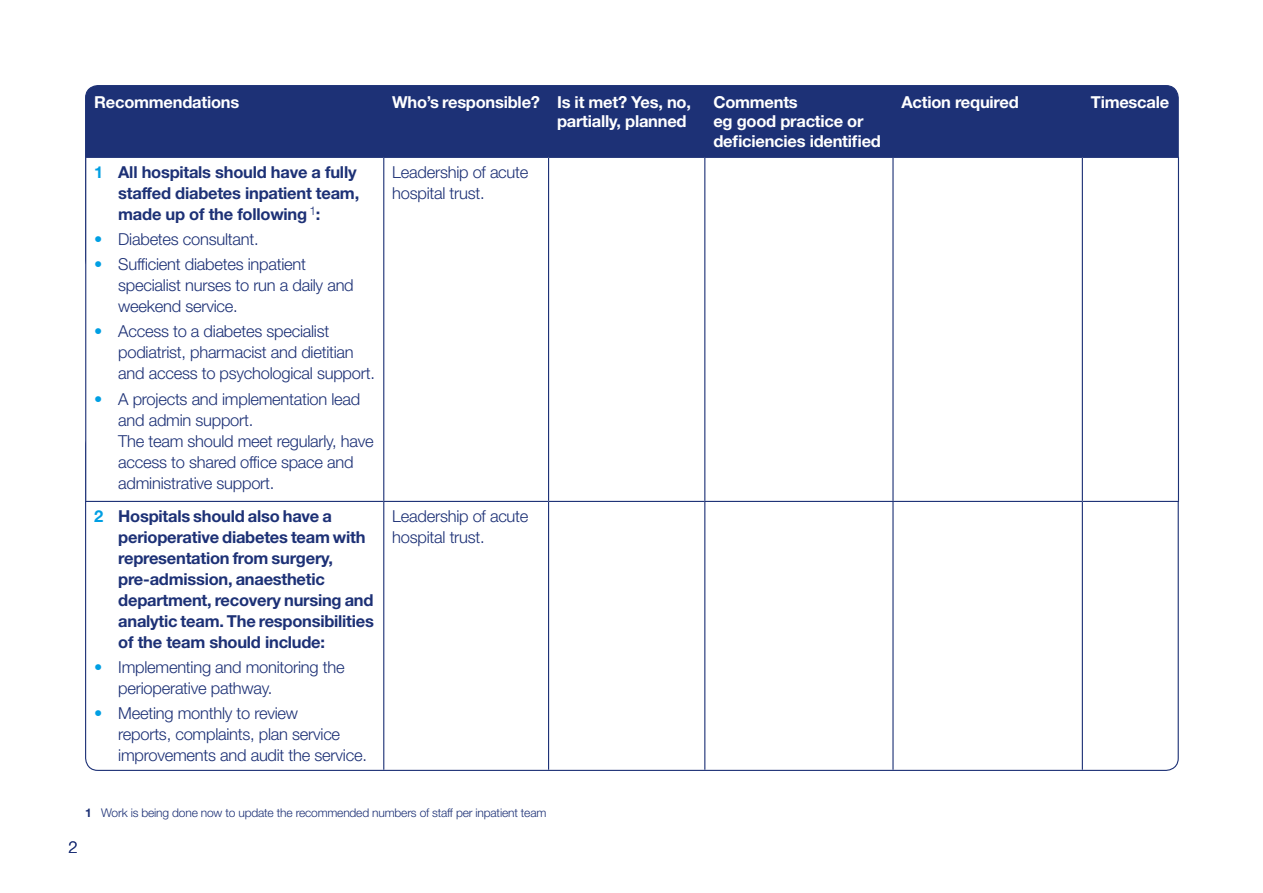
<style>
.page{position:relative;width:1263px;height:893px;background:#fff}
.page>*{position:absolute;margin:0;border:0;box-sizing:border-box;transform-origin:0 0}
.t1{font:300 16.5px/21px "Helvetica Neue LT Std";letter-spacing:-.015em;color:#1d3176}
.t2{font:700 16.5px/21px "Helvetica Neue LT Std";letter-spacing:-.015em;color:#1d3176}
.t3{font:700 16.5px/19.8px "Helvetica Neue LT Std";letter-spacing:-.015em;color:#fff;text-align:right}
.t4{font:300 12px "Helvetica Neue LT Std";letter-spacing:-.015em;color:#1d3176}
.s1{color:#009fe3}
.s2{font-weight:700;color:#009fe3}
.s3{font-weight:700}
</style>
<div class="page">
<div style="left:86px;top:86px;width:1092px;height:186px;background:#1d3176;border-radius:12px"></div>
<svg style="left:86px;top:158px;width:1092px;height:343px"></svg>
<hr style="left:85px;top:157px;width:299px;height:1px;background:#1d3176">
<hr style="left:383px;top:158px;width:1px;height:343px;background:#1d3176">
<hr style="left:548px;top:158px;width:1px;height:343px;background:#1d3176">
<hr style="left:704px;top:158px;width:1px;height:343px;background:#1d3176">
<hr style="left:892px;top:158px;width:1px;height:343px;background:#1d3176">
<hr style="left:1082px;top:157px;width:97px;height:1px;background:#1d3176">
<hr style="left:85px;top:501px;width:299px;height:1px;background:#1d3176">
<hr style="left:384px;top:501px;width:165px;height:1px;background:#1d3176">
<hr style="left:383px;top:502px;width:1px;height:268px;background:#1d3176">
<hr style="left:549px;top:501px;width:156px;height:1px;background:#1d3176">
<hr style="left:548px;top:502px;width:1px;height:268px;background:#1d3176">
<hr style="left:705px;top:501px;width:188px;height:1px;background:#1d3176">
<hr style="left:704px;top:502px;width:1px;height:268px;background:#1d3176">
<hr style="left:893px;top:501px;width:189px;height:1px;background:#1d3176">
<hr style="left:892px;top:502px;width:1px;height:268px;background:#1d3176">
<hr style="left:1082px;top:501px;width:97px;height:1px;background:#1d3176">
<hr style="left:85px;top:158px;width:1px;height:343px;background:#1d3176">
<hr style="left:1082px;top:158px;width:1px;height:343px;background:#1d3176">
<hr style="left:1178px;top:158px;width:1px;height:343px;background:#1d3176">
<hr style="left:1082px;top:502px;width:1px;height:268px;background:#1d3176">
<p class="t3" style="left:94px;top:91px;width:146px">Recommendations</p>
<p class="t3" style="left:392px;top:91px;width:300px">Who’s responsible? Is it met? Yes, no, partially, planned</p>
<p class="t3" style="left:713px;top:91px;width:169px;text-align:left">Comments<br>eg good practice or deficiencies identified</p>
<p class="t3" style="left:901px;top:91px;width:119px">Action required</p>
<p class="t3" style="left:1091px;top:91px;width:80px">Timescale</p>
<p class="t2" style="left:118px;top:161px;width:242px;text-indent:-24px"><span class="s1">1</span> All hospitals should have a fully staffed diabetes inpatient team, made up of the following <sup>1</sup>:</p>
<p class="t1" style="left:94px;top:228px;width:166px"><span class="s2">•</span> Diabetes consultant.</p>
<p class="t1" style="left:118px;top:253px;width:237px;text-indent:-24px"><span class="s2">•</span> Sufficient diabetes inpatient specialist nurses to run a daily and weekend service.</p>
<p class="t1" style="left:118px;top:321px;width:258px;text-indent:-24px"><span class="s2">•</span> Access to a diabetes specialist podiatrist, pharmacist and dietitian and access to psychological support.</p>
<p class="t1" style="left:118px;top:388px;width:257px;text-indent:-24px"><span class="s2">•</span> A projects and implementation lead and admin support.<br>The team should meet regularly, have access to shared office space and administrative support.</p>
<p class="t1" style="left:392px;top:161px;width:138px">Leadership of acute hospital trust.</p>
<p class="t2" style="left:118px;top:505px;width:257px;text-indent:-24px"><span class="s1">2</span> Hospitals should also have a perioperative diabetes team with representation from surgery, pre-admission, anaesthetic department, recovery nursing and analytic team. The responsibilities of the team should include:</p>
<p class="t1" style="left:118px;top:656px;width:228px;text-indent:-24px"><span class="s2">•</span> Implementing and monitoring the perioperative pathway.</p>
<p class="t1" style="left:118px;top:702px;width:250px;text-indent:-24px"><span class="s2">•</span> Meeting monthly to review<br>reports, complaints, plan service improvements and audit the service.</p>
<p class="t1" style="left:392px;top:505px;width:138px">Leadership of acute hospital trust.</p>
<p class="t1" style="left:68px;top:836px;width:11px">2</p>
<p class="t4" style="left:85px;top:805px;width:463px"><span class="s3">1</span> Work is being done now to update the recommended numbers of staff per inpatient team</p>
</div>
